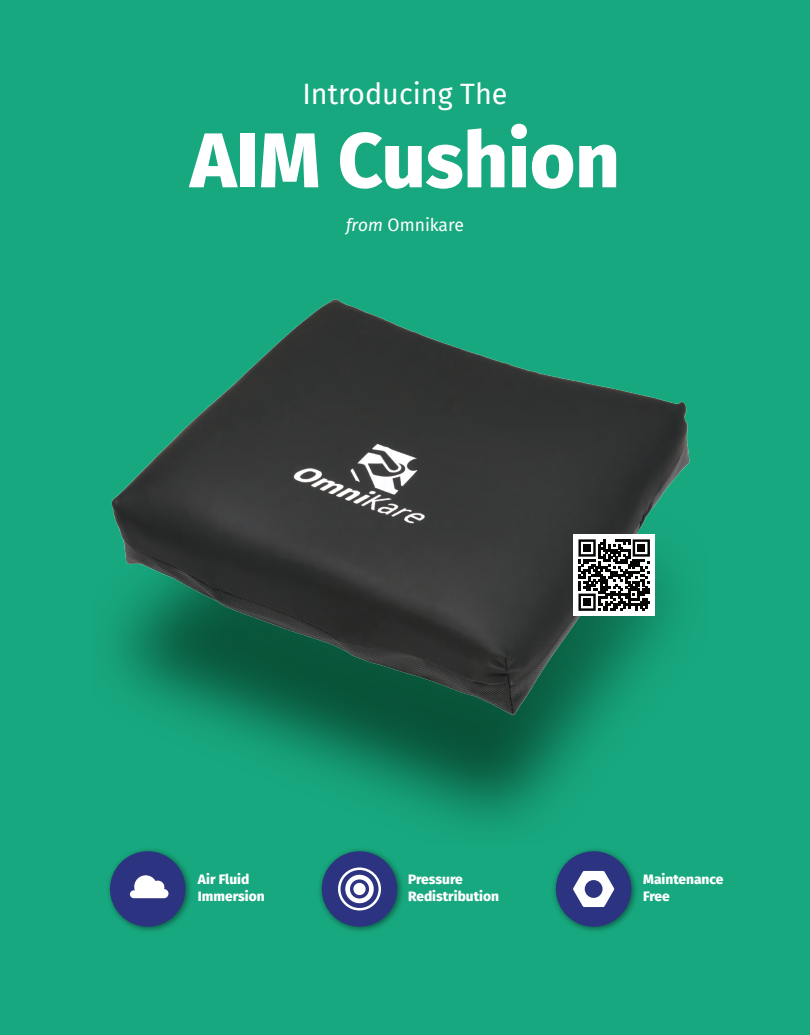
<style>
.page{position:relative;width:810px;height:1035px;background:#18a87f}
.page>*{position:absolute;margin:0;border:0;box-sizing:border-box;transform-origin:0 0}
.t1{font:800 77.5px "Fira Sans";color:#fff}
.t2{font:28.75px "Fira Sans";color:#fff}
.t3{font:17.5px "Fira Sans";color:#fff}
.t4{font:800 13.75px/16.5px "Fira Sans";color:#fff}
.s1{font-family:"Fira Sans OT";font-style:italic}
</style>
<div class="page">
<img style="left:108px;top:299px;width:585px;height:418px">
<img style="left:553px;top:849px;width:83px;height:82px">
<div style="left:556px;top:851px;width:75px;height:76px;background:#2c3381;border-radius:50%"></div>
<svg style="left:573px;top:871px;width:41px;height:36px"></svg>
<img style="left:108px;top:849px;width:82px;height:82px">
<div style="left:110px;top:851px;width:75px;height:76px;background:#2c3381;border-radius:50%"></div>
<svg style="left:130px;top:875px;width:39px;height:23px"></svg>
<img style="left:319px;top:849px;width:83px;height:82px">
<div style="left:322px;top:851px;width:75px;height:76px;background:#2c3381;border-radius:50%"></div>
<div style="left:353px;top:883px;width:13px;height:12px;background:#fff;border-radius:50%"></div>
<div style="left:345px;top:875px;width:29px;height:28px;border:5px solid #fff;border-radius:50%"></div>
<div style="left:338px;top:867px;width:43px;height:44px;border:2px solid #fff;border-radius:50%"></div>
<div style="left:574px;top:534px;width:81px;height:82px;background:#fff"></div>
<svg style="left:578px;top:539px;width:72px;height:72px"></svg>
<div style="left:583px;top:544px;width:8px;height:8px;background:#050504"></div>
<div style="left:638px;top:544px;width:7px;height:8px;background:#050504"></div>
<div style="left:583px;top:599px;width:8px;height:7px;background:#050504"></div>
<h2 class="t2" style="left:302px;top:72px;width:207px">Introducing The</h2>
<h1 class="t1" style="left:190px;top:93px;width:431px">AIM Cushion</h1>
<p class="t3" style="left:346px;top:212px;width:119px"><span class="s1">from</span> Omnikare</p>
<p class="t4" style="left:198px;top:870px;width:68px">Air Fluid<br>Immersion</p>
<p class="t4" style="left:408px;top:870px;width:92px">Pressure<br>Redistribution</p>
<p class="t4" style="left:643px;top:870px;width:82px">Maintenance<br>Free</p>
</div>
